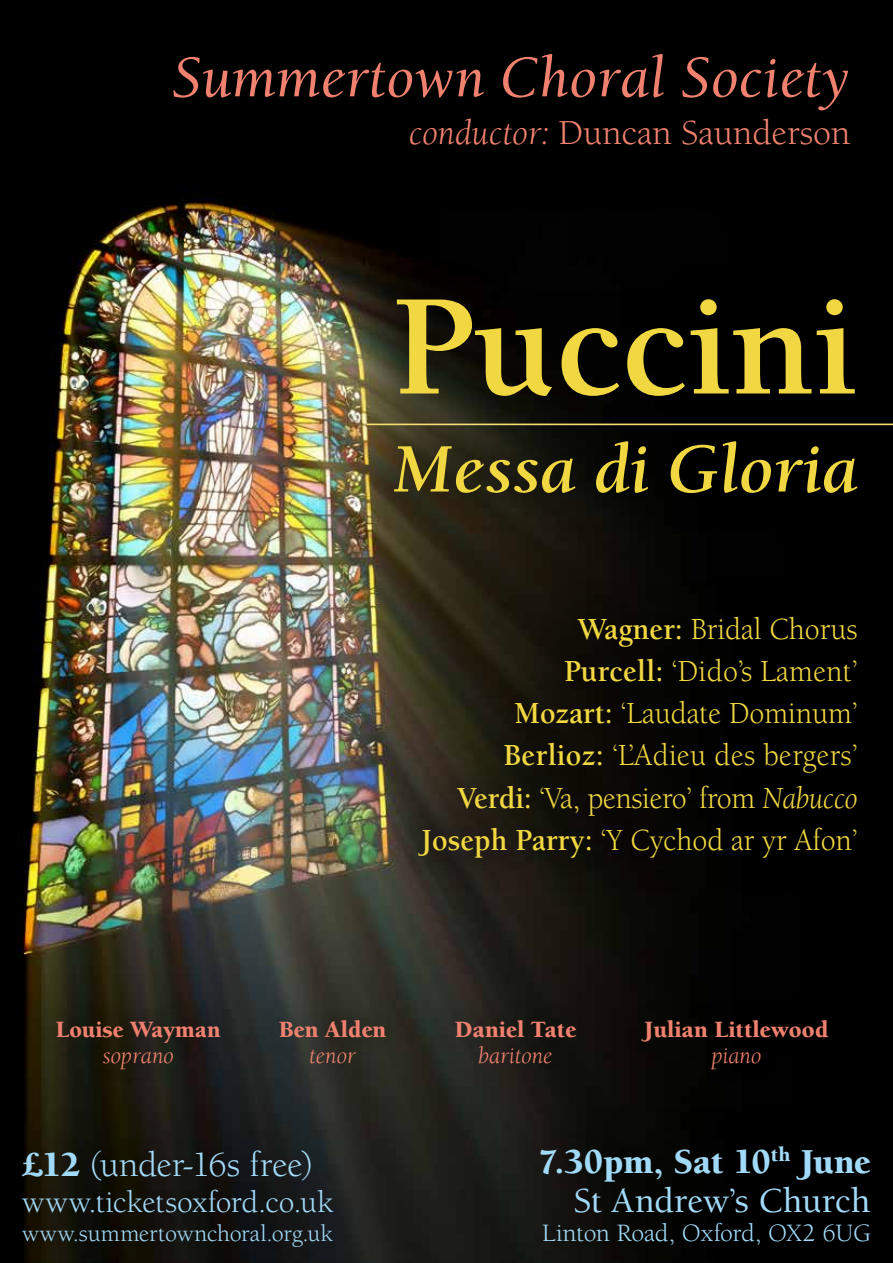
<style>
.page{position:relative;width:893px;height:1263px;background:#fff}
.page>*{position:absolute;margin:0;border:0;box-sizing:border-box;transform-origin:0 0}
.t1{font:700 147.9px "Berkeley Std";color:#f1d741}
.t2{font:italic 700 71.25px "Berkeley Std";color:#f1d741}
.t3{font:italic 60px "Berkeley Std";color:#f0816e}
.t4{font:900 36px/39.6px "Berkeley Std";letter-spacing:-.02em;color:#a1daf8;text-align:right}
.t5{font:36px "Berkeley Std";color:#f0816e}
.t6{font:36px "Berkeley Std";letter-spacing:-.005em;color:#a1daf8}
.t7{font:31.5px/42.2px "Berkeley Std";color:#f1d741;text-align:right;scale:.95 1}
.t8{font:31.5px "Berkeley Std";letter-spacing:-.005em;color:#a1daf8}
.t9{font:25.65px "Berkeley Std";letter-spacing:-.005em;color:#a1daf8}
.t10{font:900 24px "Berkeley Std";color:#f0816e}
.t11{font:24px "Berkeley Std";color:#a1daf8}
.t12{font:italic 24px "Berkeley Std";color:#f0816e}
.s1{font-style:italic}
.s2{font-weight:700}
.s3{font-weight:900}
.s4{font-weight:500}
</style>
<div class="page">
<img style="left:0;top:0;width:893px;height:1263px">
<div style="left:499px;top:1103px;width:394px;height:160px;background:linear-gradient(to right,#151610,#000)"></div>
<svg style="left:0;top:1107px;width:374px;height:156px;background:#151510"></svg>
<div style="left:108px;top:0;width:785px;height:211px;background:#000"></div>
<div style="left:377px;top:574px;width:516px;height:326px;background:#000;opacity:.25"></div>
<div style="left:33px;top:996px;width:819px;height:95px;background:#000;opacity:.5"></div>
<div style="left:352px;top:256px;width:541px;height:280px;background:#000;opacity:.25"></div>
<hr style="left:367px;top:424px;width:526px;height:1px;background:#f5df71">
<h3 class="t3" style="left:172px;top:45px;width:680px">Summertown Choral Society</h3>
<p class="t5" style="left:409px;top:113px;width:443px"><span class="s1">conductor:</span> Duncan Saunderson</p>
<h1 class="t1" style="left:392px;top:268px;width:467px">Puccini</h1>
<h2 class="t2" style="left:394px;top:431px;width:465px">Messa di Gloria</h2>
<p class="t7" style="left:422px;top:608px;width:460px"><span class="s2">Wagner:</span> Bridal Chorus<br><span class="s2">Purcell:</span> ‘Dido’s Lament’<br><span class="s2">Mozart:</span> ‘Laudate Dominum’<br><span class="s2">Berlioz:</span> ‘L’Adieu des bergers’<br><span class="s2">Verdi:</span> ‘Va, pensiero’ from <span class="s1">Nabucco<br></span><span class="s2">Joseph Parry:</span> ‘Y Cychod ar yr Afon’</p>
<p class="t10" style="left:56px;top:1016px;width:166px">Louise Wayman</p>
<p class="t12" style="left:103px;top:1042px;width:73px">soprano</p>
<p class="t10" style="left:279px;top:1016px;width:109px">Ben Alden</p>
<p class="t12" style="left:309px;top:1042px;width:48px">tenor</p>
<p class="t6" style="left:22px;top:1145px;width:292px"><span class="s3">£12</span> (under-16s free)</p>
<p class="t8" style="left:22px;top:1185px;width:313px">www.ticketsoxford.co.uk</p>
<p class="t11" style="left:22px;top:1220px;width:312px">www.summertownchoral.org.uk</p>
<p class="t10" style="left:455px;top:1016px;width:123px">Daniel Tate</p>
<p class="t12" style="left:478px;top:1042px;width:76px">baritone</p>
<p class="t10" style="left:644px;top:1016px;width:185px">Julian Littlewood</p>
<p class="t12" style="left:712px;top:1042px;width:51px">piano</p>
<p class="t4" style="left:538px;top:1142px;width:334px">7.30pm, Sat 10<sup>th</sup> June<br><span class="s4">St Andrew’s Church</span></p>
<p class="t9" style="left:542px;top:1219px;width:330px">Linton Road, Oxford, OX2 6UG</p>
</div>
